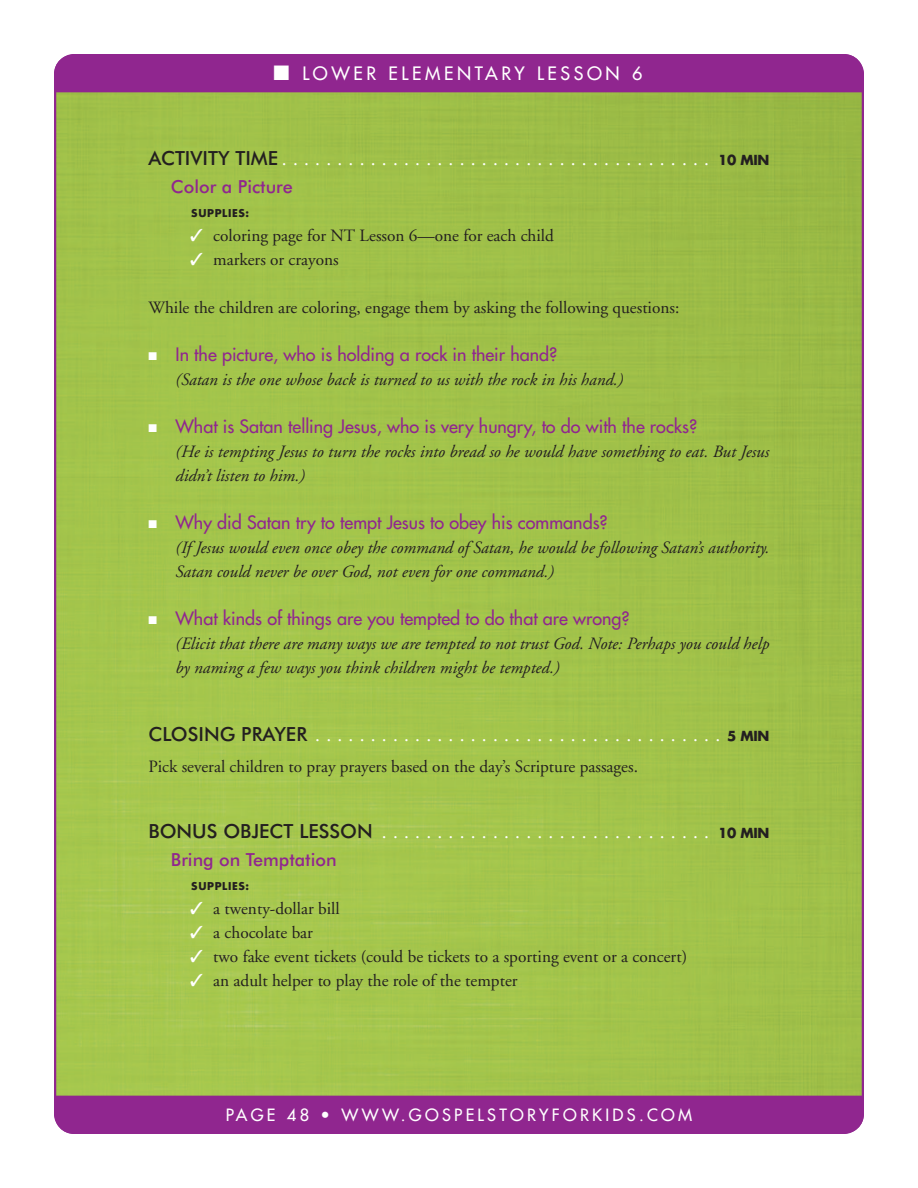
<style>
.page{position:relative;width:918px;height:1188px;background:#fff}
.page>*{position:absolute;margin:0;border:0;box-sizing:border-box;transform-origin:0 0}
.SUB_1{font:19.5px "Adobe Garamond";color:#fff}
.t1{font:18px "Futura";color:#90268f}
.LS_Subhead_2{font:500 18px "Futura BT";color:#90268f}
.t2{font:18px "Futura";letter-spacing:.2em;color:#fff}
.Bulleted_Answer{font:italic 17.25px/24px "Adobe Garamond";color:#231f20}
.TXT{font:17.25px "Adobe Garamond";color:#231f20}
.t3{font:16.5px "Futura";letter-spacing:.2em;color:#fff}
.LS_Supply_List_Inden{font:700 10.5px "Futura";letter-spacing:.06em;color:#231f20}
.s1{font-family:"Futura BT";font-weight:500;color:#231f20}
.s2{font-family:"Futura";font-weight:700;font-size:13.5px;color:#231f20}
.s3{color:#fff}
</style>
<div class="page">
<div style="left:57px;top:92px;width:804px;height:1004px;background:#a2c44b"></div>
<div style="left:54px;top:54px;width:810px;height:38px;background:#90268f"></div>
<div style="left:54px;top:1096px;width:810px;height:38px;background:#90268f"></div>
<p class="t2" style="left:273px;top:62px;width:371px">■ LOWER ELEMENTARY LESSON 6</p>
<p class="SUB_1" style="left:148px;top:149px;width:623px"><span class="s1">ACTIVITY TIME</span>....................................... <span class="s2">10 MIN</span></p>
<p class="LS_Subhead_2" style="left:171px;top:176px;width:123px">Color a Picture</p>
<p class="LS_Supply_List_Inden" style="left:191px;top:206px;width:60px">SUPPLIES:</p>
<p class="TXT" style="left:190px;top:226px;width:365px"><span class="s3">✓</span> coloring page for NT Lesson 6—one for each child</p>
<p class="TXT" style="left:190px;top:250px;width:150px"><span class="s3">✓</span> markers or crayons</p>
<p class="TXT" style="left:148px;top:298px;width:532px">While the children are coloring, engage them by asking the following questions:</p>
<p class="t1" style="left:148px;top:343px;width:410px"><span class="s3">■</span> In the picture, who is holding a rock in their hand?</p>
<p class="Bulleted_Answer" style="left:176px;top:368px;width:449px">(Satan is the one whose back is turned to us with the rock in his hand.)</p>
<p class="t1" style="left:148px;top:415px;width:550px"><span class="s3">■</span> What is Satan telling Jesus, who is very hungry, to do with the rocks?</p>
<p class="Bulleted_Answer" style="left:176px;top:440px;width:595px">(He is tempting Jesus to turn the rocks into bread so he would have something to eat. But Jesus didn’t listen to him.)</p>
<p class="t1" style="left:148px;top:511px;width:461px"><span class="s3">■</span> Why did Satan try to tempt Jesus to obey his commands?</p>
<p class="Bulleted_Answer" style="left:176px;top:536px;width:595px">(If Jesus would even once obey the command of Satan, he would be following Satan’s authority.<br>Satan could never be over God, not even for one command.)</p>
<p class="t1" style="left:148px;top:607px;width:483px"><span class="s3">■</span> What kinds of things are you tempted to do that are wrong?</p>
<p class="Bulleted_Answer" style="left:176px;top:632px;width:595px">(Elicit that there are many ways we are tempted to not trust God. Note: Perhaps you could help by naming a few ways you think children might be tempted.)</p>
<p class="SUB_1" style="left:148px;top:725px;width:623px"><span class="s1">CLOSING PRAYER</span>..................................... <span class="s2">5 MIN</span></p>
<p class="TXT" style="left:148px;top:757px;width:491px">Pick several children to pray prayers based on the day’s Scripture passages.</p>
<p class="SUB_1" style="left:148px;top:821px;width:623px"><span class="s1">BONUS OBJECT LESSON</span> .............................. <span class="s2">10 MIN</span></p>
<p class="LS_Subhead_2" style="left:171px;top:848px;width:167px">Bring on Temptation</p>
<p class="LS_Supply_List_Inden" style="left:191px;top:879px;width:60px">SUPPLIES:</p>
<p class="TXT" style="left:190px;top:899px;width:151px"><span class="s3">✓</span> a twenty-dollar bill</p>
<p class="TXT" style="left:190px;top:923px;width:124px"><span class="s3">✓</span> a chocolate bar</p>
<p class="TXT" style="left:190px;top:947px;width:499px"><span class="s3">✓</span> two fake event tickets (could be tickets to a sporting event or a concert)</p>
<p class="TXT" style="left:190px;top:971px;width:329px"><span class="s3">✓</span> an adult helper to play the role of the tempter</p>
<p class="t3" style="left:226px;top:1104px;width:468px">PAGE 48 • WWW.GOSPELSTORYFORKIDS.COM</p>
</div>
